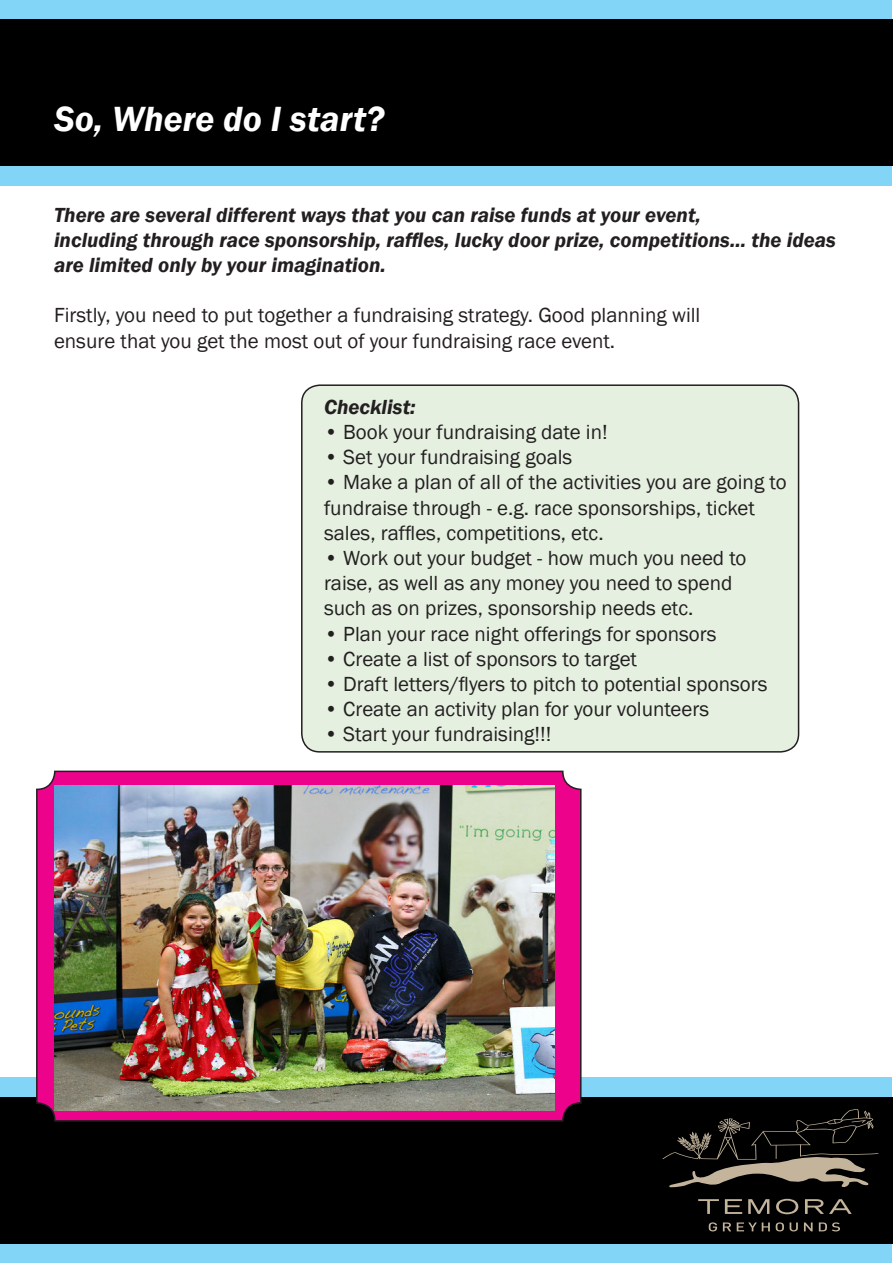
<style>
.page{position:relative;width:893px;height:1263px;background:#fff}
.page>*{position:absolute;margin:0;border:0;box-sizing:border-box;transform-origin:0 0}
.t1{font:italic 600 36px "Franklin Gothic";color:#fff}
.t2{font:21px/25.2px "Franklin Gothic";color:#231f20}
.t3{font:italic 600 21px/25.2px "Franklin Gothic";color:#231f20}
</style>
<div class="page">
<div style="left:1px;top:1078px;width:891px;height:185px;background:#83d5f7"></div>
<div style="left:0;top:1097px;width:893px;height:147px;background:#000"></div>
<div style="left:302px;top:385px;width:497px;height:367px;background:#e5f0e1;border-radius:18px"></div>
<div style="left:301px;top:384px;width:498px;height:369px;border:2px solid #231f20;border-radius:18px"></div>
<div style="left:37px;top:771px;width:544px;height:350px;background:#ed028c;border-radius:18px"></div>
<div style="left:36px;top:771px;width:546px;height:351px;border:2px solid #231f20;border-radius:18px"></div>
<img style="left:54px;top:785px;width:501px;height:325px">
<div style="left:1px;top:0;width:891px;height:185px;background:#83d5f7"></div>
<div style="left:0;top:19px;width:893px;height:147px;background:#000"></div>
<svg style="left:709px;top:1222px;width:8px;height:9px"></svg>
<svg style="left:723px;top:1222px;width:8px;height:9px"></svg>
<svg style="left:737px;top:1222px;width:33px;height:9px"></svg>
<svg style="left:776px;top:1222px;width:8px;height:9px"></svg>
<svg style="left:790px;top:1222px;width:8px;height:9px"></svg>
<svg style="left:804px;top:1222px;width:9px;height:9px"></svg>
<svg style="left:819px;top:1222px;width:21px;height:9px"></svg>
<svg style="left:698px;top:1199px;width:21px;height:15px"></svg>
<svg style="left:725px;top:1199px;width:17px;height:15px"></svg>
<svg style="left:748px;top:1199px;width:21px;height:15px"></svg>
<svg style="left:776px;top:1199px;width:22px;height:15px"></svg>
<svg style="left:805px;top:1199px;width:47px;height:15px"></svg>
<svg style="left:662px;top:1109px;width:216px;height:79px"></svg>
<h1 class="t1" style="left:54px;top:104px;width:332px">So, Where do I start?</h1>
<p class="t3" style="left:54px;top:203px;width:783px">There are several different ways that you can raise funds at your event,<br>including through race sponsorship, raffles, lucky door prize, competitions... the ideas are limited only by your imagination.</p>
<p class="t2" style="left:54px;top:304px;width:648px">Firstly, you need to put together a fundraising strategy. Good planning will ensure that you get the most out of your fundraising race event.</p>
<p class="t3" style="left:324px;top:395px;width:93px">Checklist:</p>
<p class="t2" style="left:324px;top:420px;width:285px">• Book your fundraising date in!</p>
<p class="t2" style="left:324px;top:446px;width:250px">• Set your fundraising goals</p>
<p class="t2" style="left:324px;top:471px;width:464px">• Make a plan of all of the activities you are going to fundraise through - e.g. race sponsorships, ticket sales, raffles, competitions, etc.</p>
<p class="t2" style="left:324px;top:546px;width:424px">• Work out your budget - how much you need to raise, as well as any money you need to spend such as on prizes, sponsorship needs etc.</p>
<p class="t2" style="left:324px;top:622px;width:394px">• Plan your race night offerings for sponsors</p>
<p class="t2" style="left:324px;top:647px;width:314px">• Create a list of sponsors to target</p>
<p class="t2" style="left:324px;top:672px;width:445px">• Draft letters/flyers to pitch to potential sponsors</p>
<p class="t2" style="left:324px;top:698px;width:387px">• Create an activity plan for your volunteers</p>
<p class="t2" style="left:324px;top:723px;width:229px">• Start your fundraising!!!</p>
</div>
